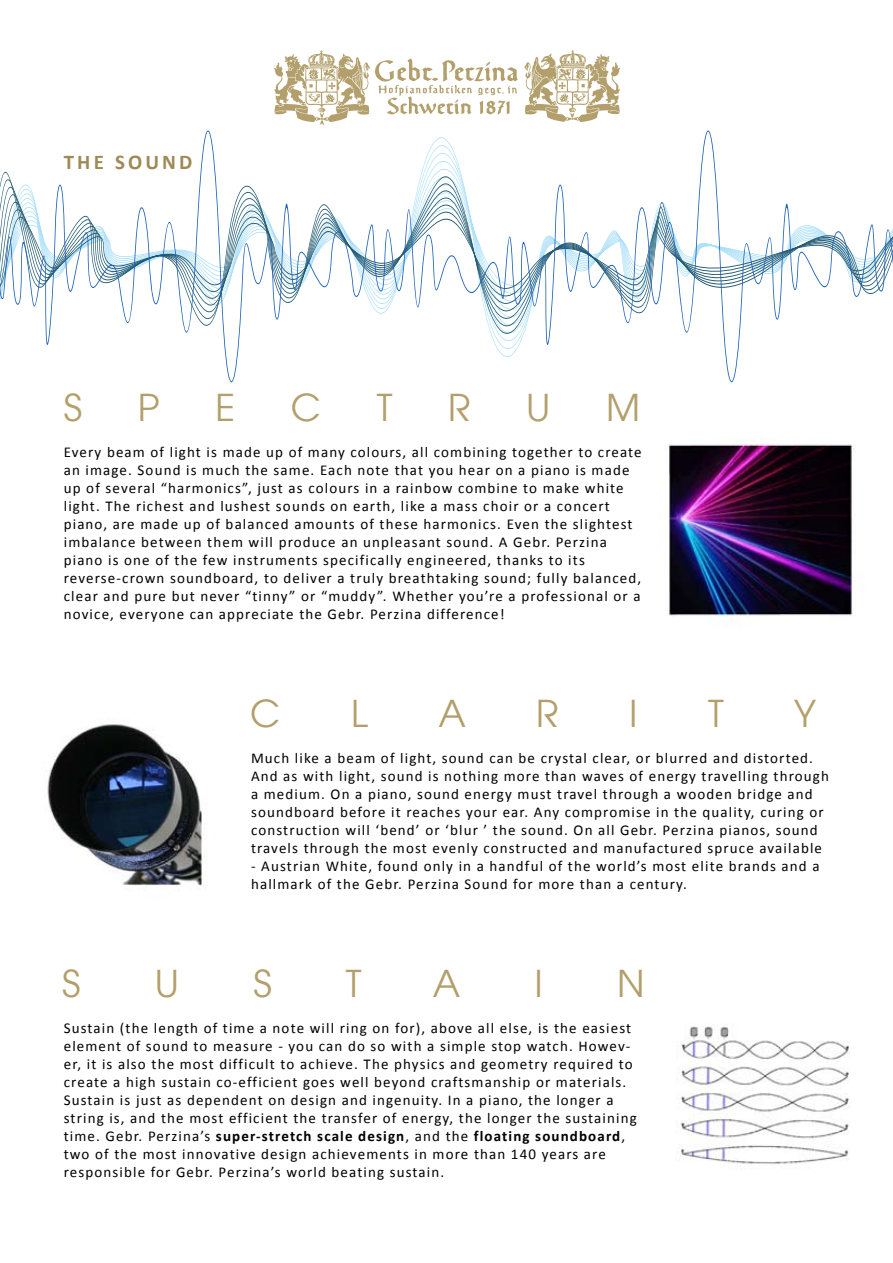
<style>
.page{position:relative;width:893px;height:1263px;background:#fff}
.page>*{position:absolute;margin:0;border:0;box-sizing:border-box;transform-origin:0 0}
.t1{font:37.05px "Avant Garde LT";color:#b29f6b}
.t2{font:700 21px "Calibri";letter-spacing:.15em;color:#9e8a55}
.t3{font:15px/18px "Calibri";letter-spacing:.075em;color:#000}
.s1{font-weight:700}
</style>
<div class="page">
<img style="left:668px;top:439px;width:192px;height:178px">
<img style="left:47px;top:724px;width:159px;height:165px">
<img style="left:676px;top:1026px;width:174px;height:138px">
<svg style="left:0;top:130px;width:893px;height:252px"></svg>
<svg style="left:524px;top:50px;width:97px;height:72px"></svg>
<svg style="left:274px;top:50px;width:244px;height:76px"></svg>
<h2 class="t2" style="left:64px;top:149px;width:130px">THE SOUND</h2>
<h1 class="t1" style="left:64px;top:385px;width:20px">S</h1>
<h1 class="t1" style="left:138px;top:385px;width:23px">P</h1>
<h1 class="t1" style="left:215px;top:385px;width:21px">E</h1>
<h1 class="t1" style="left:291px;top:385px;width:32px">C</h1>
<h1 class="t1" style="left:377px;top:385px;width:17px">T</h1>
<h1 class="t1" style="left:448px;top:385px;width:24px">R</h1>
<h1 class="t1" style="left:526px;top:385px;width:26px">U</h1>
<h1 class="t1" style="left:606px;top:385px;width:36px">M</h1>
<p class="t3" style="left:64px;top:442px;width:579px">Every beam of light is made up of many colours, all combining together to create an image. Sound is much the same. Each note that you hear on a piano is made up of several “harmonics”, just as colours in a rainbow combine to make white light. The richest and lushest sounds on earth, like a mass choir or a concert piano, are made up of balanced amounts of these harmonics. Even the slightest imbalance between them will produce an unpleasant sound. A Gebr. Perzina piano is one of the few instruments specifically engineered, thanks to its reverse-crown soundboard, to deliver a truly breathtaking sound; fully balanced, clear and pure but never “tinny” or “muddy”. Whether you’re a professional or a novice, everyone can appreciate the Gebr. Perzina difference!</p>
<h1 class="t1" style="left:250px;top:691px;width:32px">C</h1>
<h1 class="t1" style="left:351px;top:691px;width:19px">L</h1>
<h1 class="t1" style="left:438px;top:691px;width:29px">A</h1>
<h1 class="t1" style="left:536px;top:691px;width:24px">R</h1>
<h1 class="t1" style="left:629px;top:691px;width:10px">I</h1>
<h1 class="t1" style="left:708px;top:691px;width:17px">T</h1>
<h1 class="t1" style="left:794px;top:691px;width:23px">Y</h1>
<p class="t3" style="left:251px;top:748px;width:579px">Much like a beam of light, sound can be crystal clear, or blurred and distorted.<br>And as with light, sound is nothing more than waves of energy travelling through a medium. On a piano, sound energy must travel through a wooden bridge and soundboard before it reaches your ear. Any compromise in the quality, curing or construction will ‘bend’ or ‘blur ’ the sound. On all Gebr. Perzina pianos, sound travels through the most evenly constructed and manufactured spruce available</p>
<p class="t3" style="left:251px;top:856px;width:570px">- Austrian White, found only in a handful of the world’s most elite brands and a hallmark of the Gebr. Perzina Sound for more than a century.</p>
<h1 class="t1" style="left:62px;top:961px;width:20px">S</h1>
<h1 class="t1" style="left:155px;top:961px;width:26px">U</h1>
<h1 class="t1" style="left:253px;top:961px;width:20px">S</h1>
<h1 class="t1" style="left:346px;top:961px;width:17px">T</h1>
<h1 class="t1" style="left:433px;top:961px;width:29px">A</h1>
<h1 class="t1" style="left:535px;top:961px;width:10px">I</h1>
<h1 class="t1" style="left:617px;top:961px;width:29px">N</h1>
<p class="t3" style="left:64px;top:1018px;width:574px">Sustain (the length of time a note will ring on for), above all else, is the easiest element of sound to measure - you can do so with a simple stop watch. Howev&shy;er, it is also the most difficult to achieve. The physics and geometry required to create a high sustain co-efficient goes well beyond craftsmanship or materials.<br>Sustain is just as dependent on design and ingenuity. In a piano, the longer a string is, and the most efficient the transfer of energy, the longer the sustaining time. Gebr. Perzina’s <span class="s1">super-stretch scale design</span>, and the <span class="s1">floating soundboard</span>, two of the most innovative design achievements in more than 140 years are responsible for Gebr. Perzina’s world beating sustain.</p>
</div>
